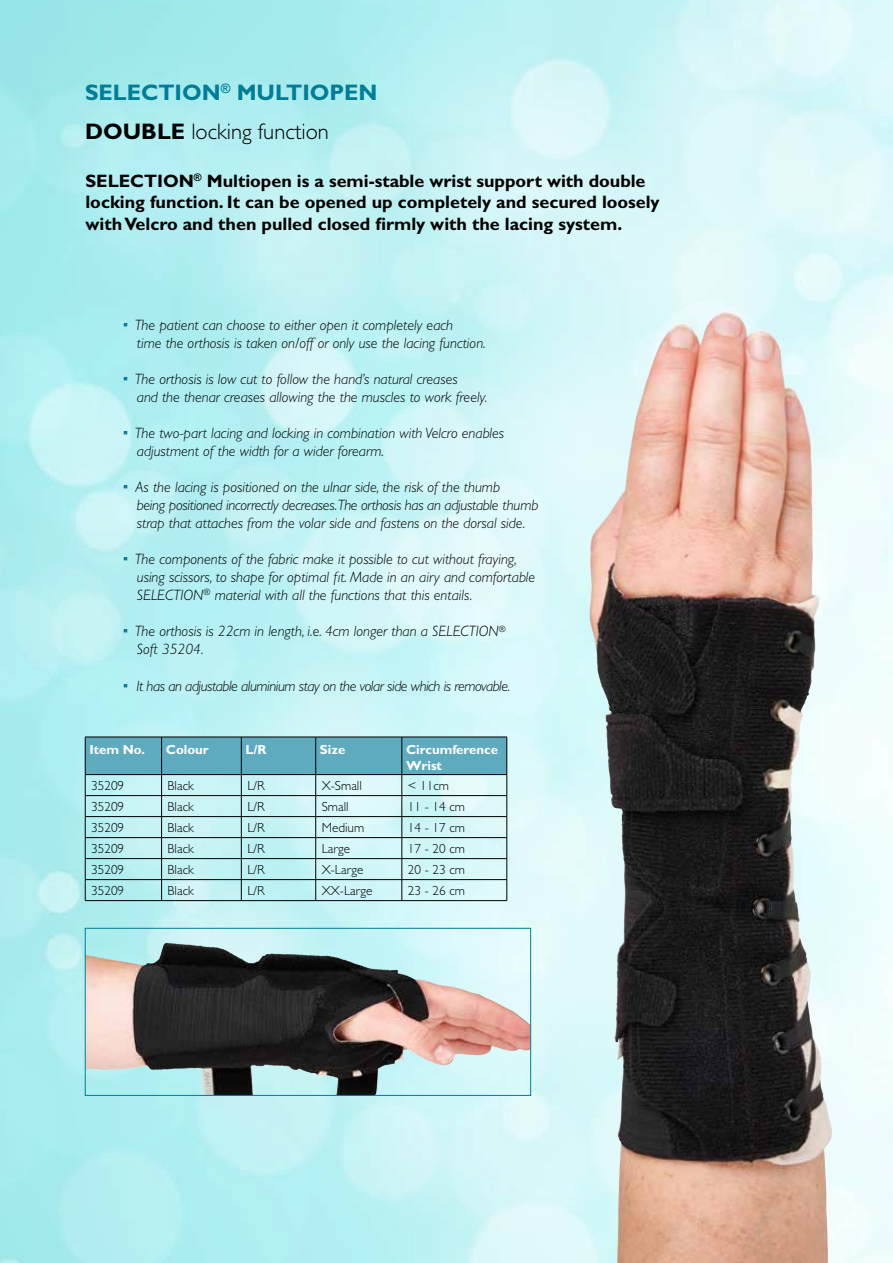
<style>
.page{position:relative;width:893px;height:1263px;background:#fff}
.page>*{position:absolute;margin:0;border:0;box-sizing:border-box;transform-origin:0 0}
.t1{font:300 22.5px "Gill Sans Std";color:#000}
.t2{font:700 22.5px "Gill Sans Std";color:#007d97}
.t3{font:700 18px/21.6px "Gill Sans Std";color:#000}
.t4{font:italic 300 15px/18px "Gill Sans Std";color:#000}
.t5{font:italic 300 15px "Gill Sans Std";letter-spacing:-.03em;color:#000}
.t6{font:300 13.2px "Gill Sans Std";color:#000}
.t7{font:700 13.2px/15.9px "Gill Sans Std";color:#fff}
.s1{font-weight:700}
.s2{font-family:"Akzidenz Grotesk BQ";font-weight:400;font-style:normal;color:#007d97}
</style>
<div class="page">
<img style="left:0;top:0;width:893px;height:1263px">
<img style="left:589px;top:317px;width:124px;height:508px">
<img style="left:87px;top:943px;width:214px;height:150px">
<div style="left:85px;top:928px;width:446px;height:167px;border:1px solid #007d97"></div>
<svg style="left:85px;top:738px;width:423px;height:162px;background:#acdce1"></svg>
<hr style="left:85px;top:900px;width:77px;height:1px;background:#000">
<hr style="left:162px;top:900px;width:79px;height:1px;background:#000">
<hr style="left:241px;top:900px;width:75px;height:1px;background:#000">
<hr style="left:316px;top:900px;width:86px;height:1px;background:#000">
<hr style="left:402px;top:900px;width:105px;height:1px;background:#000">
<hr style="left:85px;top:737px;width:77px;height:1px;background:#000">
<hr style="left:85px;top:737px;width:1px;height:37px;background:#000">
<hr style="left:162px;top:737px;width:79px;height:1px;background:#000">
<hr style="left:161px;top:737px;width:1px;height:37px;background:#000">
<hr style="left:241px;top:737px;width:75px;height:1px;background:#000">
<hr style="left:241px;top:737px;width:1px;height:37px;background:#000">
<hr style="left:316px;top:737px;width:86px;height:1px;background:#000">
<hr style="left:315px;top:737px;width:1px;height:37px;background:#000">
<hr style="left:402px;top:737px;width:105px;height:1px;background:#000">
<hr style="left:402px;top:737px;width:1px;height:37px;background:#000">
<hr style="left:507px;top:737px;width:1px;height:37px;background:#000">
<hr style="left:85px;top:774px;width:77px;height:1px;background:#000">
<hr style="left:162px;top:774px;width:79px;height:1px;background:#000">
<hr style="left:241px;top:774px;width:75px;height:1px;background:#000">
<hr style="left:316px;top:774px;width:86px;height:1px;background:#000">
<hr style="left:402px;top:774px;width:105px;height:1px;background:#000">
<hr style="left:162px;top:795px;width:79px;height:1px;background:#000">
<hr style="left:241px;top:795px;width:75px;height:1px;background:#000">
<hr style="left:162px;top:816px;width:79px;height:1px;background:#000">
<hr style="left:241px;top:816px;width:75px;height:1px;background:#000">
<hr style="left:162px;top:837px;width:79px;height:1px;background:#000">
<hr style="left:241px;top:837px;width:75px;height:1px;background:#000">
<hr style="left:162px;top:858px;width:79px;height:1px;background:#000">
<hr style="left:241px;top:858px;width:75px;height:1px;background:#000">
<hr style="left:162px;top:879px;width:79px;height:1px;background:#000">
<hr style="left:241px;top:879px;width:75px;height:1px;background:#000">
<h1 class="t2" style="left:85px;top:79px;width:294px">SELECTION<sup>®</sup> MULTIOPEN</h1>
<h1 class="t1" style="left:85px;top:118px;width:245px"><span class="s1">DOUBLE</span> locking function</h1>
<p class="t3" style="left:85px;top:170px;width:576px">SELECTION<sup>®</sup> Multiopen is a semi-stable wrist support with double locking function. It can be opened up completely and secured loosely with Velcro and then pulled closed firmly with the lacing system.</p>
<p class="t4" style="left:137px;top:317px;width:350px;text-indent:-14px"><span class="s2">•</span> The patient can choose to either open it completely each<br>time the orthosis is taken on/off or only use the lacing function.</p>
<p class="t4" style="left:137px;top:371px;width:352px;text-indent:-14px"><span class="s2">•</span> The orthosis is low cut to follow the hand’s natural creases<br>and the thenar creases allowing the the muscles to work freely.</p>
<p class="t4" style="left:137px;top:425px;width:369px;text-indent:-14px"><span class="s2">•</span> The two-part lacing and locking in combination with Velcro enables adjustment of the width for a wider forearm.</p>
<p class="t4" style="left:137px;top:479px;width:403px;text-indent:-14px"><span class="s2">•</span> As the lacing is positioned on the ulnar side, the risk of the thumb<br>being positioned incorrectly decreases.The orthosis has an adjustable thumb strap that attaches from the volar side and fastens on the dorsal side.</p>
<p class="t4" style="left:137px;top:551px;width:400px;text-indent:-14px"><span class="s2">•</span> The components of the fabric make it possible to cut without fraying, using scissors, to shape for optimal fit. Made in an airy and comfortable<br>SELECTION<sup>®</sup> material with all the functions that this entails.</p>
<p class="t4" style="left:137px;top:623px;width:371px;text-indent:-13px"><span class="s2">•</span> The orthosis is 22cm in length, i.e. 4cm longer than a SELECTION<sup>®<br></sup>Soft 35204.</p>
<p class="t5" style="left:123px;top:677px;width:388px"><span class="s2">•</span> It has an adjustable aluminium stay on the volar side which is removable.</p>
<p class="t7" style="left:89px;top:742px;width:57px">Item No.</p>
<p class="t7" style="left:166px;top:742px;width:45px">Colour</p>
<p class="t7" style="left:246px;top:742px;width:22px">L/R</p>
<p class="t7" style="left:320px;top:742px;width:27px">Size</p>
<p class="t7" style="left:406px;top:742px;width:93px">Circumference<br>Wrist</p>
<p class="t6" style="left:91px;top:778px;width:34px">35209</p>
<p class="t6" style="left:168px;top:778px;width:28px">Black</p>
<p class="t6" style="left:247px;top:778px;width:19px">L/R</p>
<p class="t6" style="left:322px;top:778px;width:42px">X-Small</p>
<p class="t6" style="left:408px;top:778px;width:43px">&lt; 11cm</p>
<p class="t6" style="left:91px;top:799px;width:34px">35209</p>
<p class="t6" style="left:168px;top:799px;width:28px">Black</p>
<p class="t6" style="left:247px;top:799px;width:19px">L/R</p>
<p class="t6" style="left:322px;top:799px;width:28px">Small</p>
<p class="t6" style="left:408px;top:799px;width:59px">11 - 14 cm</p>
<p class="t6" style="left:91px;top:820px;width:34px">35209</p>
<p class="t6" style="left:168px;top:820px;width:28px">Black</p>
<p class="t6" style="left:247px;top:820px;width:19px">L/R</p>
<p class="t6" style="left:322px;top:820px;width:44px">Medium</p>
<p class="t6" style="left:408px;top:820px;width:59px">14 - 17 cm</p>
<p class="t6" style="left:91px;top:841px;width:34px">35209</p>
<p class="t6" style="left:168px;top:841px;width:28px">Black</p>
<p class="t6" style="left:247px;top:841px;width:19px">L/R</p>
<p class="t6" style="left:322px;top:841px;width:30px">Large</p>
<p class="t6" style="left:408px;top:841px;width:59px">17 - 20 cm</p>
<p class="t6" style="left:91px;top:862px;width:34px">35209</p>
<p class="t6" style="left:168px;top:862px;width:28px">Black</p>
<p class="t6" style="left:247px;top:862px;width:19px">L/R</p>
<p class="t6" style="left:322px;top:862px;width:43px">X-Large</p>
<p class="t6" style="left:408px;top:862px;width:59px">20 - 23 cm</p>
<p class="t6" style="left:91px;top:883px;width:34px">35209</p>
<p class="t6" style="left:168px;top:883px;width:28px">Black</p>
<p class="t6" style="left:247px;top:883px;width:19px">L/R</p>
<p class="t6" style="left:322px;top:883px;width:52px">XX-Large</p>
<p class="t6" style="left:408px;top:883px;width:59px">23 - 26 cm</p>
</div>
